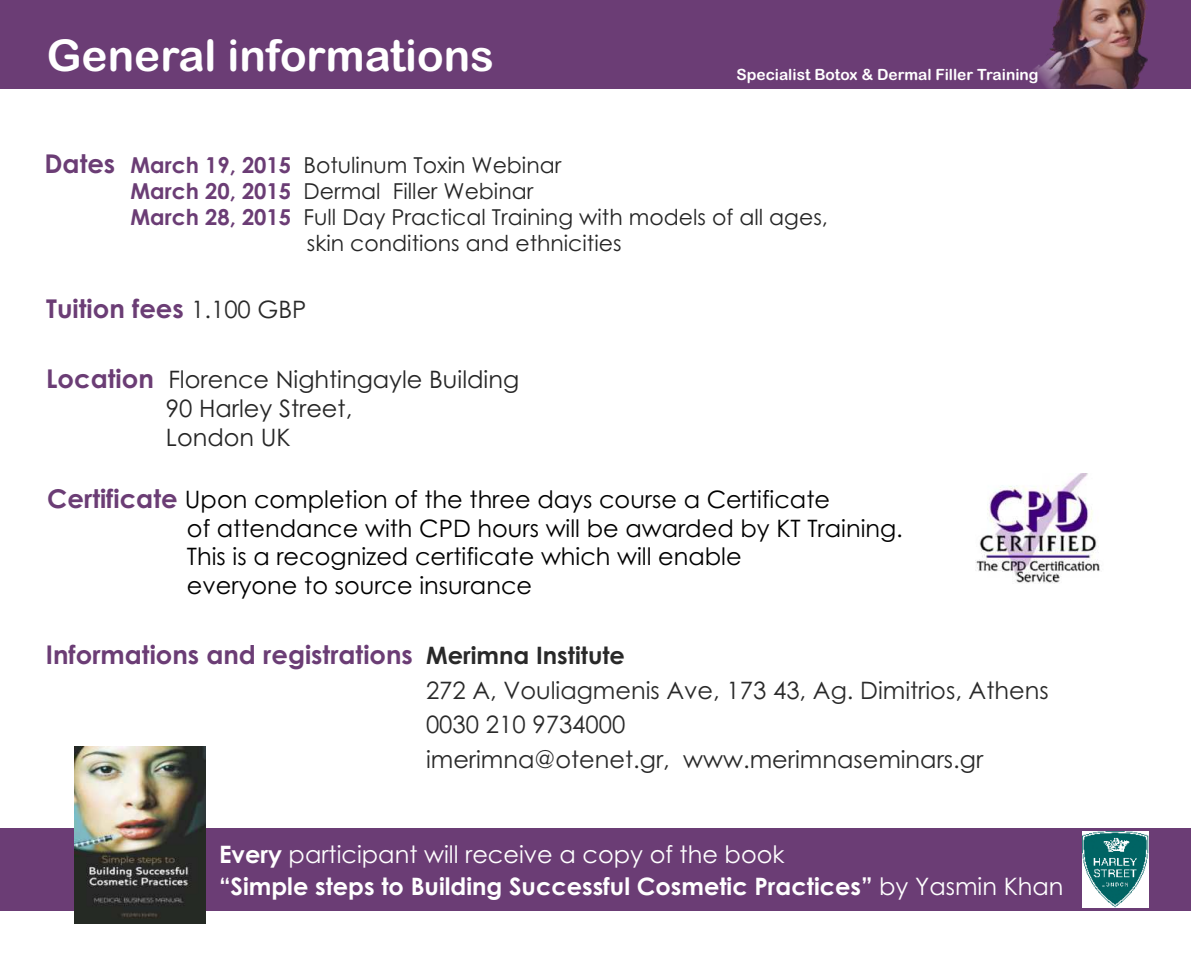
<style>
.page{position:relative;width:1191px;height:964px;background:#fff}
.page>*{position:absolute;margin:0;border:0;box-sizing:border-box;transform-origin:0 0}
.t1{font:44px "Arial Rounded MT Bold";color:#fff}
.t2{font:700 25.8px "Century Gothic";color:#6b3d75}
.t3{font:24px/28.8px "Century Gothic";color:#000}
.t4{font:700 24px/32px "Century Gothic";color:#fff}
.t5{font:24px/34.4px "Century Gothic";color:#292929}
.t6{font:24px/28.8px "Century Gothic";color:#262626}
.t7{font:22px/26px "Century Gothic";color:#262626}
.t8{font:700 22px/26px "Century Gothic";color:#6b3d75}
.t9{font:15.4px "Arial Rounded MT Bold";color:#fff}
.s1{font-size:25.8px}
.s2{color:#292929}
.s3{font-weight:400;font-size:24px;color:#292929}
.s4{font-weight:700;font-size:25.8px;color:#6b3d75}
.s5{font-size:24px;color:#292929}
.s6{font-weight:400}
</style>
<div class="page">
<div style="left:0;top:828px;width:1191px;height:83px;background:#6b3d75"></div>
<img style="left:1082px;top:831px;width:66px;height:76px">
<div style="left:0;top:0;width:1191px;height:89px;background:#6b3d75"></div>
<img style="left:1033px;top:0;width:114px;height:89px">
<img style="left:975px;top:473px;width:125px;height:111px">
<img style="left:74px;top:746px;width:131px;height:177px">
<h1 class="t1" style="left:47px;top:39px;width:449px">General informations</h1>
<p class="t9" style="left:736px;top:69px;width:304px">Specialist Botox &amp; Dermal Filler Training</p>
<p class="t8" style="left:44px;top:154px;width:248px"><span class="s1">Dates</span> March 19, 2015</p>
<p class="t7" style="left:303px;top:154px;width:526px">Botulinum Toxin Webinar<br>Dermal Filler W<span class="s2">eb</span>inar<br>Full Day Practical Training with models of all ages, skin conditions and ethnicities</p>
<p class="t8" style="left:130px;top:180px;width:162px">March 20, 2015<br>March 28, 2015</p>
<p class="t2" style="left:46px;top:298px;width:262px">Tuition fees <span class="s3">1.100 GBP</span></p>
<p class="t6" style="left:166px;top:367px;width:355px;text-indent:-120px"><span class="s4">Location</span> Florence Nightingayle Building<br>90 Harley Street,<br>London UK</p>
<p class="t3" style="left:187px;top:487px;width:717px;text-indent:-140px"><span class="s4">Certificate</span> Upon completion of the three days course a Certificate<br>of attendance with CPD hours will be awarded by KT Training.<br>This is a recognized certificate which will enable<br>everyone to source insurance</p>
<p class="t2" style="left:46px;top:645px;width:580px">Informations and registrations <span class="s5">Merimna Institute</span></p>
<p class="t5" style="left:426px;top:675px;width:624px">272 A, Vouliagmenis Ave, 173 43, Ag. Dimitrios, Athens<br>0030 210 9734000<br>imerimna@otenet.gr, www.merimnaseminars.gr</p>
<p class="t4" style="left:219px;top:840px;width:846px">Every <span class="s6">participant will receive a copy of the book<br></span>“Simple steps to Building Successful Cosmetic Practices” <span class="s6">by Yasmin Khan</span></p>
</div>
